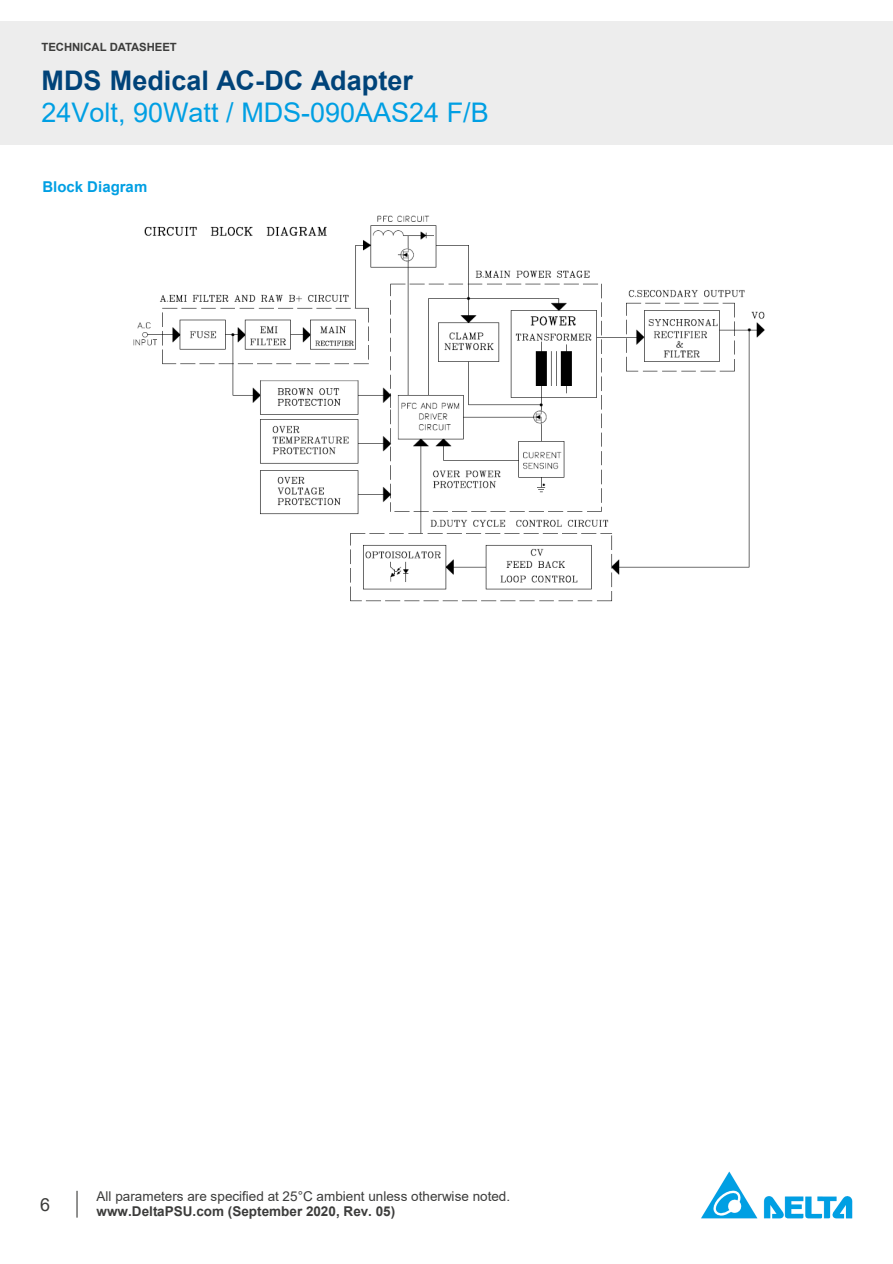
<style>
.page{position:relative;width:893px;height:1264px;background:#fff}
.page>*{position:absolute;margin:0;border:0;box-sizing:border-box;transform-origin:0 0}
.t1{font:27px "Arial";color:#009fe3}
.t2{font:700 27px "Arial";color:#004379}
.t3{font:18px "Arial";color:#3c3c3b}
.t4{font:700 15px "Arial";color:#009fe3}
.t5{font:13.5px "Arial";letter-spacing:.005em;color:#3c3c3b}
.t6{font:700 13.5px "Arial";color:#3c3c3b}
.t7{font:700 11.4px "Arial";letter-spacing:-.01em;color:#3c3c3b}
</style>
<div class="page">
<div style="left:0;top:21px;width:893px;height:124px;background:#ededed"></div>
<img style="left:701px;top:1171px;width:152px;height:48px">
<hr style="left:76px;top:1190px;width:2px;height:27px;background:#3c3c3b">
<img style="left:133px;top:215px;width:632px;height:387px">
<p class="t7" style="left:42px;top:39px;width:137px">TECHNICAL DATASHEET</p>
<h1 class="t2" style="left:42px;top:61px;width:373px">MDS Medical AC-DC Adapter</h1>
<h1 class="t1" style="left:42px;top:94px;width:449px">24Volt, 90Watt / MDS-090AAS24 F/B</h1>
<p class="t4" style="left:42px;top:176px;width:106px">Block Diagram</p>
<h2 class="t3" style="left:40px;top:1192px;width:12px">6</h2>
<p class="t5" style="left:96px;top:1186px;width:415px">All parameters are specified at 25°C ambient unless otherwise noted.</p>
<p class="t6" style="left:96px;top:1201px;width:300px">www.DeltaPSU.com (September 2020, Rev. 05)</p>
</div>
